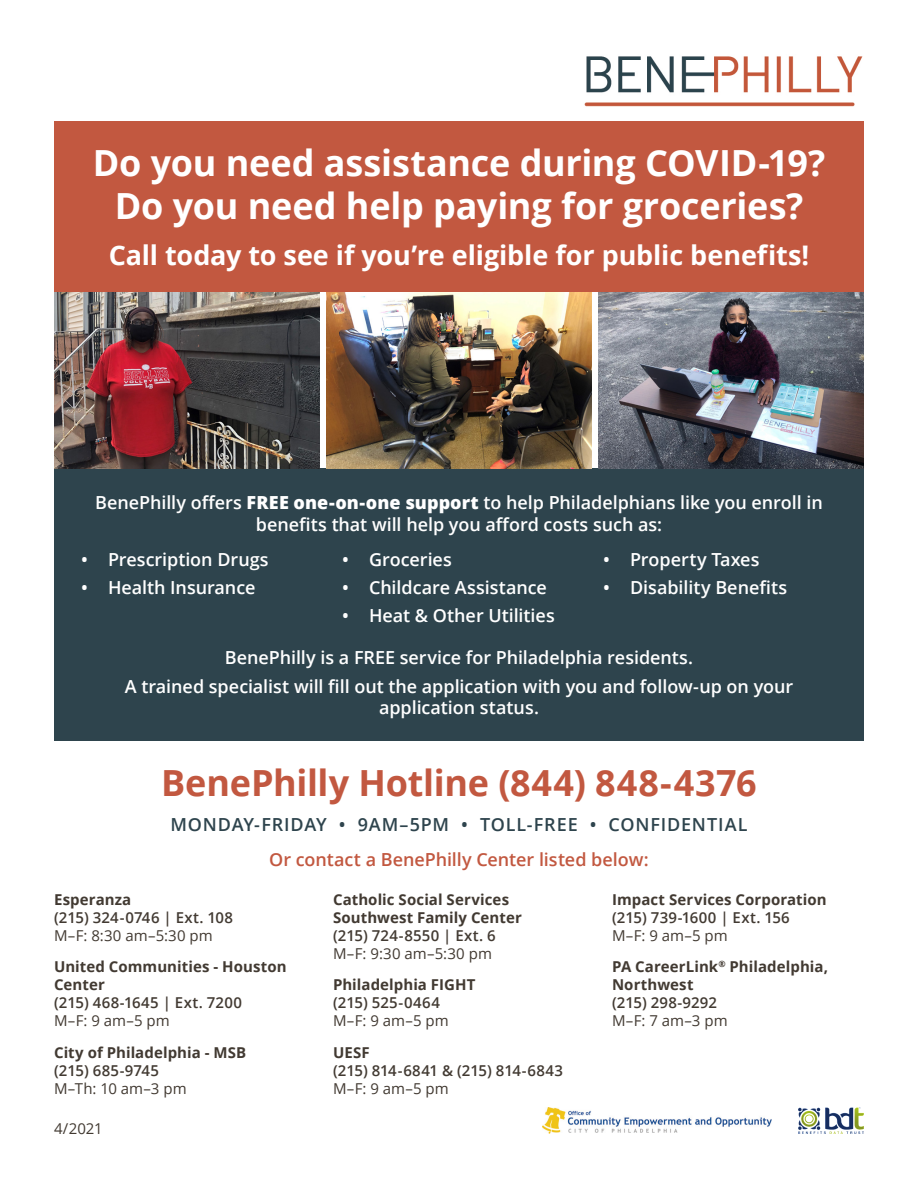
<style>
.page{position:relative;width:918px;height:1188px;background:#fff}
.page>*{position:absolute;margin:0;border:0;box-sizing:border-box;transform-origin:0 0}
.t1{font:700 36px "Open Sans";letter-spacing:-.005em;color:#fff}
.t2{font:700 36px "Open Sans";letter-spacing:-.005em;color:#c25840}
.t3{font:700 27px "Open Sans";letter-spacing:-.005em;color:#fff}
.t4{font:600 18px/21.6px "Open Sans";letter-spacing:-.005em;color:#fff;text-align:center}
.t5{font:600 18px "Open Sans";letter-spacing:.045em;color:#2e444d}
.t6{font:600 18px "Open Sans";color:#c25840}
.t7{font:700 15px/18px "Open Sans";letter-spacing:.005em;color:#423a32}
.t8{font:600 15px/18px "Open Sans";color:#423a32}
.t9{font:15px "Open Sans";color:#423a32}
.s1{font-weight:800}
.s2{font-weight:700}
.s3{font-weight:400}
.s4{font-weight:600}
</style>
<div class="page">
<img style="left:584px;top:56px;width:279px;height:51px">
<img style="left:542px;top:1107px;width:229px;height:27px">
<img style="left:798px;top:1107px;width:66px;height:27px">
<div style="left:54px;top:122px;width:810px;height:170px;background:#c25840"></div>
<div style="left:54px;top:468px;width:810px;height:273px;background:#2e444d"></div>
<img style="left:326px;top:292px;width:266px;height:176px">
<img style="left:598px;top:292px;width:266px;height:176px">
<img style="left:54px;top:292px;width:266px;height:176px">
<p class="t1" style="left:93px;top:138px;width:734px">Do you need assistance during COVID-19?</p>
<p class="t1" style="left:115px;top:181px;width:690px">Do you need help paying for groceries?</p>
<p class="t3" style="left:109px;top:236px;width:702px">Call today to see if you’re eligible for public benefits!</p>
<p class="t4" style="left:95px;top:491px;width:729px">BenePhilly offers <span class="s1">FREE one-on-one support</span> to help Philadelphians like you enroll in benefits that will help you afford costs such as:</p>
<p class="t4" style="left:81px;top:548px;width:189px">• Prescription Drugs</p>
<p class="t4" style="left:81px;top:576px;width:176px">• Health Insurance</p>
<p class="t4" style="left:342px;top:548px;width:111px">• Groceries</p>
<p class="t4" style="left:342px;top:576px;width:207px">• Childcare Assistance</p>
<p class="t4" style="left:342px;top:605px;width:214px">• Heat &amp; Other Utilities</p>
<p class="t4" style="left:603px;top:548px;width:158px">• Property Taxes</p>
<p class="t4" style="left:603px;top:576px;width:186px">• Disability Benefits</p>
<p class="t4" style="left:225px;top:647px;width:470px">BenePhilly is a FREE service for Philadelphia residents.</p>
<p class="t4" style="left:125px;top:675px;width:670px">A trained specialist will fill out the application with you and follow-up on your application status.</p>
<p class="t2" style="left:161px;top:757px;width:597px">BenePhilly Hotline (844) 848-4376</p>
<p class="t5" style="left:170px;top:812px;width:579px">MONDAY-FRIDAY • 9AM–5PM • TOLL-FREE • CONFIDENTIAL</p>
<p class="t6" style="left:269px;top:847px;width:381px">Or contact a BenePhilly Center listed below:</p>
<p class="t8" style="left:54px;top:890px;width:181px"><span class="s2">Esperanza<br></span>(215) 324-0746 | Ext. 108<br><span class="s3">M–F: 8:30 am–5:30 pm</span></p>
<p class="t7" style="left:54px;top:957px;width:234px">United Communities - Houston<br>Center<br><span class="s4">(215) 468-1645 | Ext. 7200<br></span><span class="s3">M–F: 9 am–5 pm</span></p>
<p class="t7" style="left:54px;top:1043px;width:194px">City of Philadelphia - MSB <span class="s4">(215) 685-9745<br></span><span class="s3">M–Th: 10 am–3 pm</span></p>
<p class="t7" style="left:333px;top:890px;width:190px">Catholic Social Services<br>Southwest Family Center <span class="s4">(215) 724-8550 | Ext. 6<br></span><span class="s3">M–F: 9:30 am–5:30 pm</span></p>
<p class="t7" style="left:333px;top:975px;width:144px">Philadelphia FIGHT <span class="s4">(215) 525-0464<br></span><span class="s3">M–F: 9 am–5 pm</span></p>
<p class="t8" style="left:333px;top:1043px;width:232px"><span class="s2">UESF<br></span>(215) 814-6841 &amp; (215) 814-6843<br><span class="s3">M–F: 9 am–5 pm</span></p>
<p class="t7" style="left:612px;top:890px;width:216px">Impact Services Corporation <span class="s4">(215) 739-1600 | Ext. 156<br></span><span class="s3">M–F: 9 am–5 pm</span></p>
<p class="t7" style="left:612px;top:957px;width:218px">PA CareerLink<sup>®</sup> Philadelphia,<br>Northwest<br><span class="s4">(215) 298-9292<br></span><span class="s3">M–F: 7 am–3 pm</span></p>
<p class="t9" style="left:54px;top:1118px;width:50px">4/2021</p>
</div>
